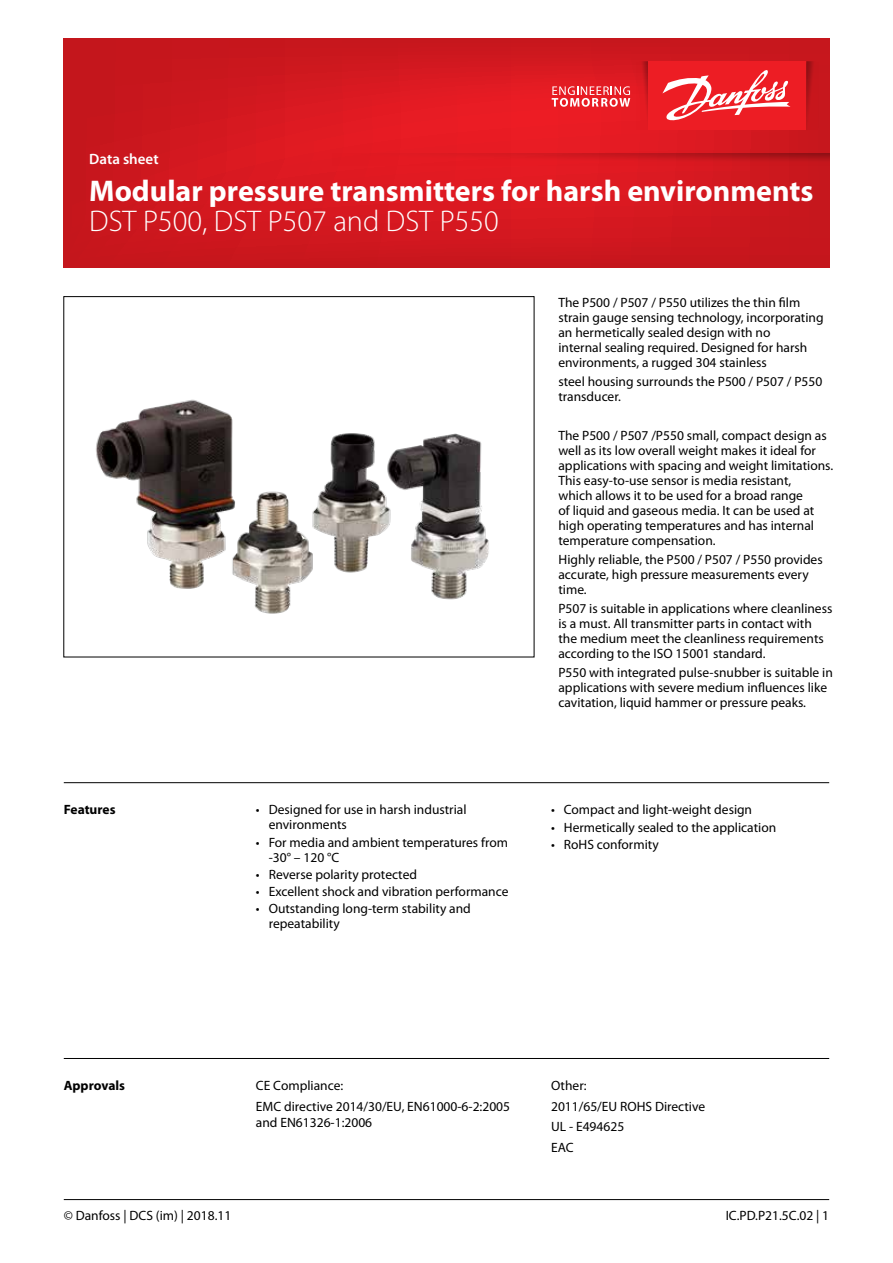
<style>
.page{position:relative;width:893px;height:1263px;background:#fff}
.page>*{position:absolute;margin:0;border:0;box-sizing:border-box;transform-origin:0 0}
.t1{font:700 30px "Myriad Pro";color:#fff}
.t2{font:300 30px "Myriad Pro";color:#fff}
.t3{font:600 15px "Myriad Pro";color:#fff}
.t4{font:13.5px/15px "Myriad Pro";color:#000}
.t5{font:700 13.5px "Myriad Pro";color:#000}
</style>
<div class="page">
<svg style="left:64px;top:38px;width:765px;height:230px;background:#d2181f"></svg>
<svg style="left:806px;top:61px;width:13px;height:69px"></svg>
<svg style="left:636px;top:61px;width:12px;height:69px"></svg>
<div style="left:648px;top:61px;width:158px;height:69px;background:#ed1d24"></div>
<svg style="left:552px;top:86px;width:78px;height:21px;background:#ef696e"></svg>
<svg style="left:662px;top:70px;width:128px;height:51px"></svg>
<svg style="left:332px;top:153px;width:497px;height:13px;background:#d3171f"></svg>
<hr style="left:64px;top:1199px;width:765px;height:1px;background:#000">
<img style="left:63px;top:299px;width:472px;height:359px">
<hr style="left:64px;top:782px;width:765px;height:1px;background:#000">
<hr style="left:64px;top:1058px;width:765px;height:1px;background:#000">
<p class="t3" style="left:89px;top:151px;width:71px">Data sheet</p>
<h1 class="t1" style="left:89px;top:174px;width:726px">Modular pressure transmitters for harsh environments</h1>
<h1 class="t2" style="left:89px;top:205px;width:411px">DST P500, DST P507 and DST P550</h1>
<p class="t5" style="left:64px;top:802px;width:53px">Features</p>
<p class="t4" style="left:269px;top:803px;width:199px;text-indent:-13px">• Designed for use in harsh industrial environments</p>
<p class="t4" style="left:269px;top:835px;width:241px;text-indent:-13px">• For media and ambient temperatures from -30° – 120 °C</p>
<p class="t4" style="left:256px;top:867px;width:163px">• Reverse polarity protected</p>
<p class="t4" style="left:256px;top:884px;width:254px">• Excellent shock and vibration performance</p>
<p class="t4" style="left:269px;top:901px;width:204px;text-indent:-13px">• Outstanding long-term stability and repeatability</p>
<p class="t4" style="left:558px;top:295px;width:267px">The P500 / P507 / P550 utilizes the thin film strain gauge sensing technology, incorporating an hermetically sealed design with no<br>internal sealing required. Designed for harsh environments, a rugged 304 stainless</p>
<p class="t4" style="left:558px;top:374px;width:265px">steel housing surrounds the P500 / P507 / P550 transducer.</p>
<p class="t4" style="left:558px;top:428px;width:276px">The P500 / P507 /P550 small, compact design as well as its low overall weight makes it ideal for applications with spacing and weight limitations.<br>This easy-to-use sensor is media resistant,<br>which allows it to be used for a broad range<br>of liquid and gaseous media. It can be used at high operating temperatures and has internal temperature compensation.</p>
<p class="t4" style="left:558px;top:552px;width:266px">Highly reliable, the P500 / P507 / P550 provides accurate, high pressure measurements every time.</p>
<p class="t4" style="left:558px;top:601px;width:275px">P507 is suitable in applications where cleanliness is a must. All transmitter parts in contact with the medium meet the cleanliness requirements according to the ISO 15001 standard.</p>
<p class="t4" style="left:558px;top:665px;width:276px">P550 with integrated pulse-snubber is suitable in applications with severe medium influences like cavitation, liquid hammer or pressure peaks.</p>
<p class="t4" style="left:551px;top:803px;width:203px">• Compact and light-weight design</p>
<p class="t4" style="left:551px;top:820px;width:227px">• Hermetically sealed to the application</p>
<p class="t4" style="left:551px;top:837px;width:109px">• RoHS conformity</p>
<p class="t5" style="left:64px;top:1078px;width:63px">Approvals</p>
<p class="t4" style="left:256px;top:1076px;width:256px;line-height:20.4px">CE Compliance:<br>EMC directive 2014/30/EU, EN61000-6-2:2005</p>
<p class="t4" style="left:256px;top:1115px;width:118px">and EN61326-1:2006</p>
<p class="t4" style="left:64px;top:1209px;width:169px">© Danfoss | DCS (im) | 2018.11</p>
<p class="t4" style="left:551px;top:1076px;width:156px;line-height:20.4px">Other:<br>2011/65/EU ROHS Directive<br>UL - E494625<br>EAC</p>
<p class="t4" style="left:726px;top:1209px;width:105px">IC.PD.P21.5C.02 | 1</p>
</div>
